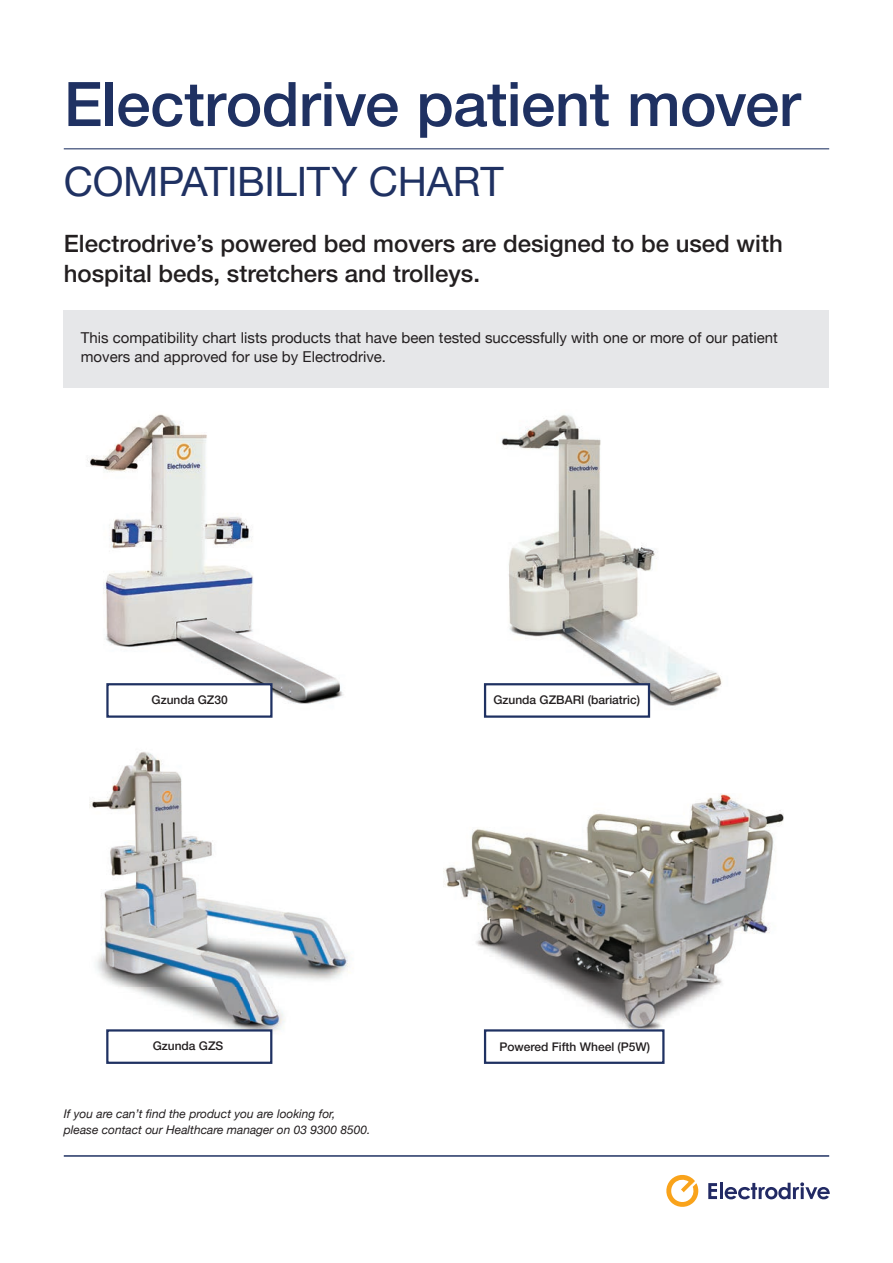
<style>
.page{position:relative;width:893px;height:1263px;background:#fff}
.page>*{position:absolute;margin:0;border:0;box-sizing:border-box;transform-origin:0 0}
.t1{font:500 61.5px "Helvetica Neue";letter-spacing:-.01em;color:#1f3162}
.t2{font:40.5px "Helvetica Neue";letter-spacing:-.01em;color:#1f3162}
.t3{font:500 24px/30px "Helvetica Neue";color:#231f20}
.t4{font:15px/19.5px "Helvetica Neue";color:#231f20}
.t5{font:italic 12px/16.5px "Helvetica Neue";color:#231f20}
.t6{font:500 12px "Helvetica Neue";color:#231f20}
</style>
<div class="page">
<img style="left:501px;top:415px;width:221px;height:302px">
<img style="left:90px;top:752px;width:259px;height:285px">
<img style="left:87px;top:414px;width:257px;height:290px">
<img style="left:443px;top:793px;width:341px;height:238px">
<div style="left:484px;top:1029px;width:180px;height:35px;border:2px solid #1f3162"></div>
<div style="left:107px;top:684px;width:164px;height:33px;background:#fff"></div>
<div style="left:106px;top:683px;width:167px;height:35px;border:2px solid #1f3162"></div>
<div style="left:485px;top:684px;width:164px;height:33px;background:#fff"></div>
<div style="left:484px;top:683px;width:166px;height:35px;border:2px solid #1f3162"></div>
<div style="left:107px;top:1030px;width:164px;height:33px;background:#fff"></div>
<div style="left:106px;top:1029px;width:166px;height:35px;border:2px solid #1f3162"></div>
<div style="left:64px;top:310px;width:765px;height:78px;background:#e6e7e9"></div>
<svg style="left:666px;top:1175px;width:33px;height:32px"></svg>
<svg style="left:708px;top:1183px;width:9px;height:16px"></svg>
<hr style="left:720px;top:1183px;width:3px;height:16px;background:#222a64">
<svg style="left:725px;top:1182px;width:105px;height:17px"></svg>
<hr style="left:64px;top:148px;width:765px;height:1px;background:#1f3162">
<hr style="left:64px;top:1155px;width:765px;height:2px;background:#1f3162">
<h1 class="t1" style="left:64px;top:55px;width:738px">Electrodrive patient mover</h1>
<h2 class="t2" style="left:64px;top:153px;width:441px">COMPATIBILITY CHART</h2>
<h3 class="t3" style="left:64px;top:227px;width:721px">Electrodrive’s powered bed movers are designed to be used with hospital beds, stretchers and trolleys.</h3>
<p class="t4" style="left:81px;top:329px;width:699px">This compatibility chart lists products that have been tested successfully with one or more of our patient movers and approved for use by Electrodrive.</p>
<p class="t6" style="left:152px;top:690px;width:78px">Gzunda GZ30</p>
<p class="t6" style="left:493px;top:690px;width:148px">Gzunda GZBARI (bariatric)</p>
<p class="t6" style="left:153px;top:1036px;width:72px">Gzunda GZS</p>
<p class="t5" style="left:64px;top:1106px;width:308px">If you are can’t find the product you are looking for, please contact our Healthcare manager on 03 9300 8500.</p>
<p class="t6" style="left:499px;top:1037px;width:152px">Powered Fifth Wheel (P5W)</p>
</div>
